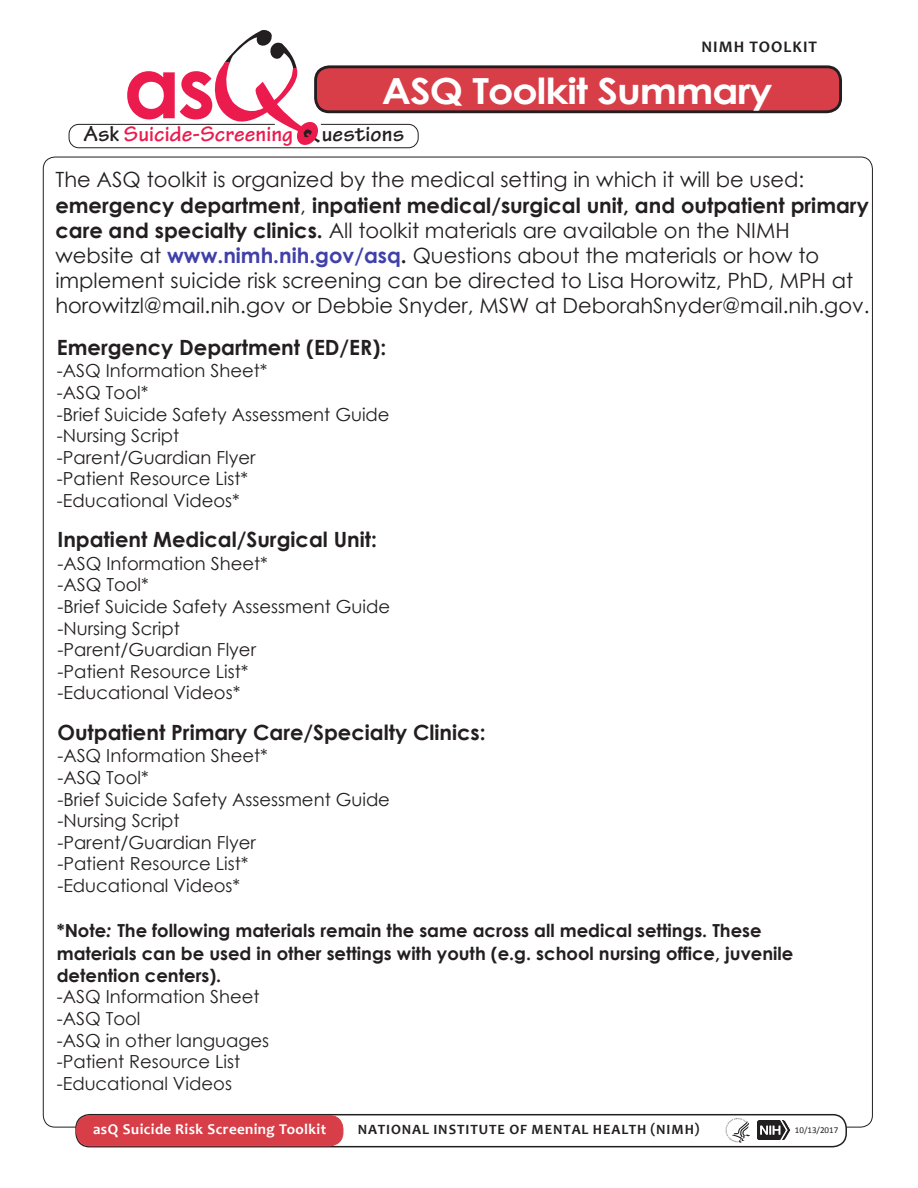
<style>
.page{position:relative;width:918px;height:1188px;background:#fff}
.page>*{position:absolute;margin:0;border:0;box-sizing:border-box;transform-origin:0 0}
.t1{font:88.95px "Gigi";color:#231f20}
.t2{font:700 86.4px "Century Gothic";color:#eb1b4d}
.t3{font:700 36px "Century Gothic";letter-spacing:-.025em;color:#fff;scale:1.1 1}
.t4{font:700 22.65px "Tekton Pro";letter-spacing:.005em;color:#eb1b4d}
.t5{font:700 22.65px "Tekton Pro";letter-spacing:.005em;color:#231f20}
.t6{font:21px/25.2px "Century Gothic";color:#231f20}
.t7{font:700 21px "Century Gothic";color:#231f20}
.t8{font:18px/21.6px "Century Gothic";color:#231f20}
.t9{font:700 18px/21.8px "Century Gothic";color:#231f20}
.t10{font:700 16.2px "Candara";letter-spacing:.065em;color:#231f20}
.t11{font:700 15px "Candara";letter-spacing:.025em;color:#fff}
.t12{font:700 14.25px "Candara";letter-spacing:.065em;color:#231f20}
.t13{font:9px "Calibri";color:#231f20}
.s1{color:#231f20}
.s2{font-weight:700}
.s3{font-weight:700;color:#4040aa}
.s4{font-style:italic}
.s5{font-weight:400}
</style>
<div class="page">
<div style="left:69px;top:124px;width:350px;height:24px;border:1px solid #231f20;border-radius:10px"></div>
<div style="left:316px;top:67px;width:525px;height:45px;background:#d73e48;border-radius:14px"></div>
<div style="left:314px;top:65px;width:528px;height:48px;border:3px solid #231f20;border-radius:14px"></div>
<div style="left:75px;top:1114px;width:772px;height:33px;border:2px solid #231f20;border-radius:14px"></div>
<img style="left:758px;top:1120px;width:33px;height:20px">
<svg style="left:726px;top:1118px;width:24px;height:25px"></svg>
<div style="left:77px;top:1116px;width:266px;height:30px;background:#d73e48;border-radius:14px"></div>
<div style="left:76px;top:1115px;width:267px;height:31px;border:1px solid #d73e48;border-radius:14px"></div>
<svg style="left:210px;top:30px;width:110px;height:117px"></svg>
<p class="t2" style="left:123px;top:21px;width:94px">as</p>
<p class="t10" style="left:701px;top:36px;width:117px">NIMH TOOLKIT</p>
<p class="t3" style="left:382px;top:64px;width:357px">ASQ Toolkit Summary</p>
<p class="t4" style="left:84px;top:121px;width:211px"><span class="s1">Ask</span> Suicide-Screening</p>
<p class="t5" style="left:322px;top:121px;width:84px">uestions</p>
<p class="t1" style="left:390px;top:123px;width:23px;rotate:90deg">.</p>
<p class="t6" style="left:55px;top:167px;width:816px">The ASQ toolkit is organized by the medical setting in which it will be used: <span class="s2">emergency department</span>, <span class="s2">inpatient medical/surgical unit, and outpatient primary care and specialty clinics.</span> All toolkit materials are available on the NIMH website at <span class="s3">www.nimh.nih.gov/asq</span><span class="s2">.</span> Questions about the materials or how to implement suicide risk screening can be directed to Lisa Horowitz, PhD, MPH at horowitzl@mail.nih.gov or Debbie Snyder, MSW at DeborahSnyder@mail.nih.gov.</p>
<p class="t7" style="left:57px;top:331px;width:331px">Emergency Department (ED/ER):</p>
<p class="t8" style="left:57px;top:360px;width:334px">-ASQ Information Sheet*<br>-ASQ Tool*<br>-Brief Suicide Safety Assessment Guide -Nursing Script<br>-Parent/Guardian Flyer<br>-Patient Resource List*<br>-Educational Videos*</p>
<p class="t7" style="left:57px;top:523px;width:321px">Inpatient Medical/Surgical Unit:</p>
<p class="t8" style="left:57px;top:552px;width:334px">-ASQ Information Sheet*<br>-ASQ Tool*<br>-Brief Suicide Safety Assessment Guide -Nursing Script<br>-Parent/Guardian Flyer<br>-Patient Resource List*<br>-Educational Videos*</p>
<p class="t7" style="left:57px;top:716px;width:430px">Outpatient Primary Care/Specialty Clinics:</p>
<p class="t8" style="left:57px;top:745px;width:334px">-ASQ Information Sheet*<br>-ASQ Tool*<br>-Brief Suicide Safety Assessment Guide -Nursing Script<br>-Parent/Guardian Flyer<br>-Patient Resource List*<br>-Educational Videos*</p>
<p class="t9" style="left:57px;top:919px;width:738px">*Note<span class="s4">:</span> The following materials remain the same across all medical settings. These materials can be used in other settings with youth (e.g. school nursing office, juvenile detention centers).<br><span class="s5">-ASQ Information Sheet<br>-ASQ Tool<br>-ASQ in other languages<br>-Patient Resource List<br>-Educational Videos</span></p>
<p class="t11" style="left:93px;top:1120px;width:235px">asQ Suicide Risk Screening Toolkit</p>
<p class="t12" style="left:358px;top:1121px;width:343px">NATIONAL INSTITUTE OF MENTAL HEALTH (NIMH)</p>
<p class="t13" style="left:795px;top:1124px;width:45px">10/13/2017</p>
</div>
